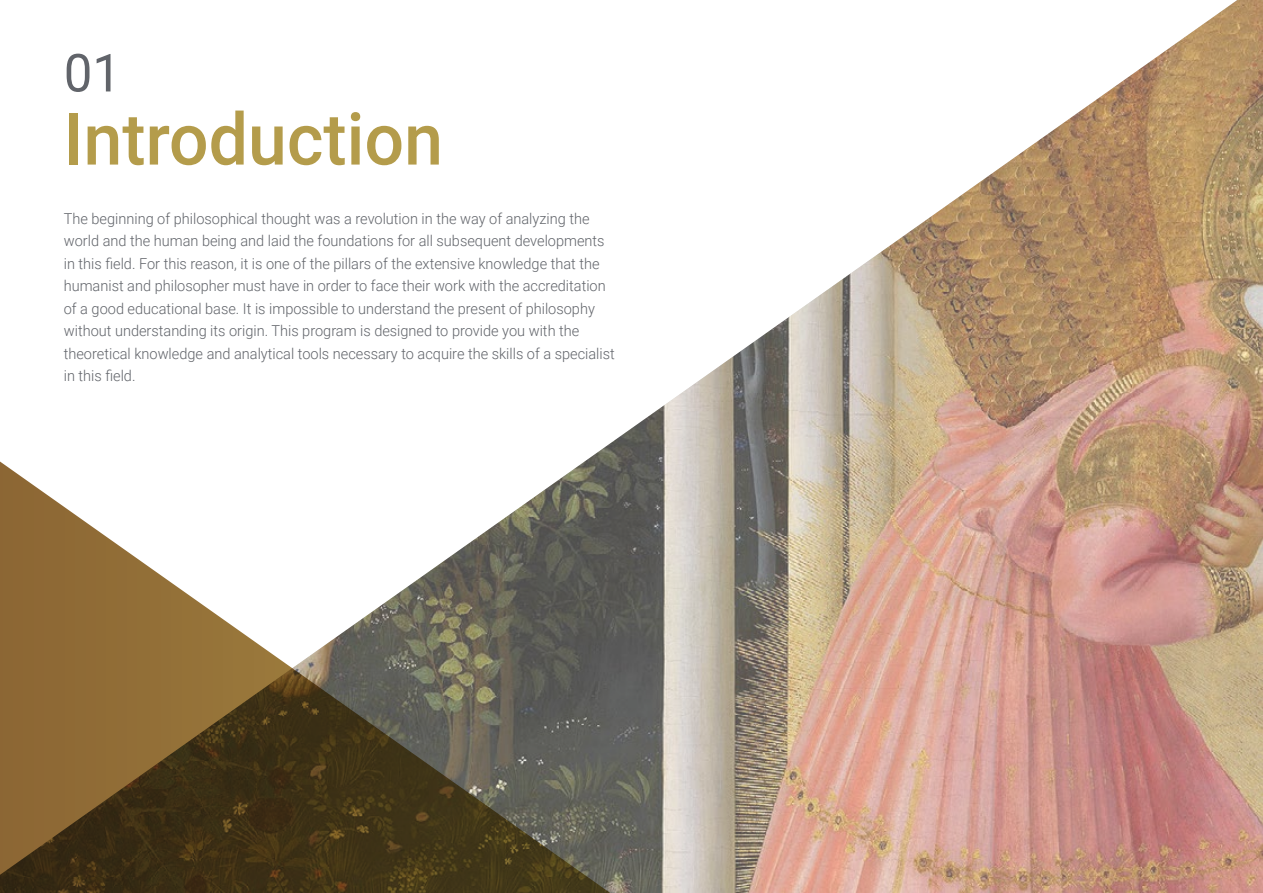
<style>
.page{position:relative;width:1263px;height:893px;background:#fff}
.page>*{position:absolute;margin:0;border:0;box-sizing:border-box;transform-origin:0 0}
.t1{font:500 72px "Roboto";color:#b49c4b}
.t2{font:52.5px "Roboto";color:#61646a}
.t3{font:300 15px/22.5px "Roboto";color:#61646a}
</style>
<div class="page">
<img style="left:606px;top:0;width:657px;height:893px">
<svg style="left:0;top:446px;width:640px;height:447px"></svg>
<h2 class="t2" style="left:64px;top:36px;width:59px">01</h2>
<h1 class="t1" style="left:64px;top:89px;width:381px">Introduction</h1>
<p class="t3" style="left:64px;top:207px;width:553px">The beginning of philosophical thought was a revolution in the way of analyzing the world and the human being and laid the foundations for all subsequent developments in this field. For this reason, it is one of the pillars of the extensive knowledge that the humanist and philosopher must have in order to face their work with the accreditation of a good educational base. It is impossible to understand the present of philosophy without understanding its origin. This program is designed to provide you with the theoretical knowledge and analytical tools necessary to acquire the skills of a specialist in this field.</p>
</div>
